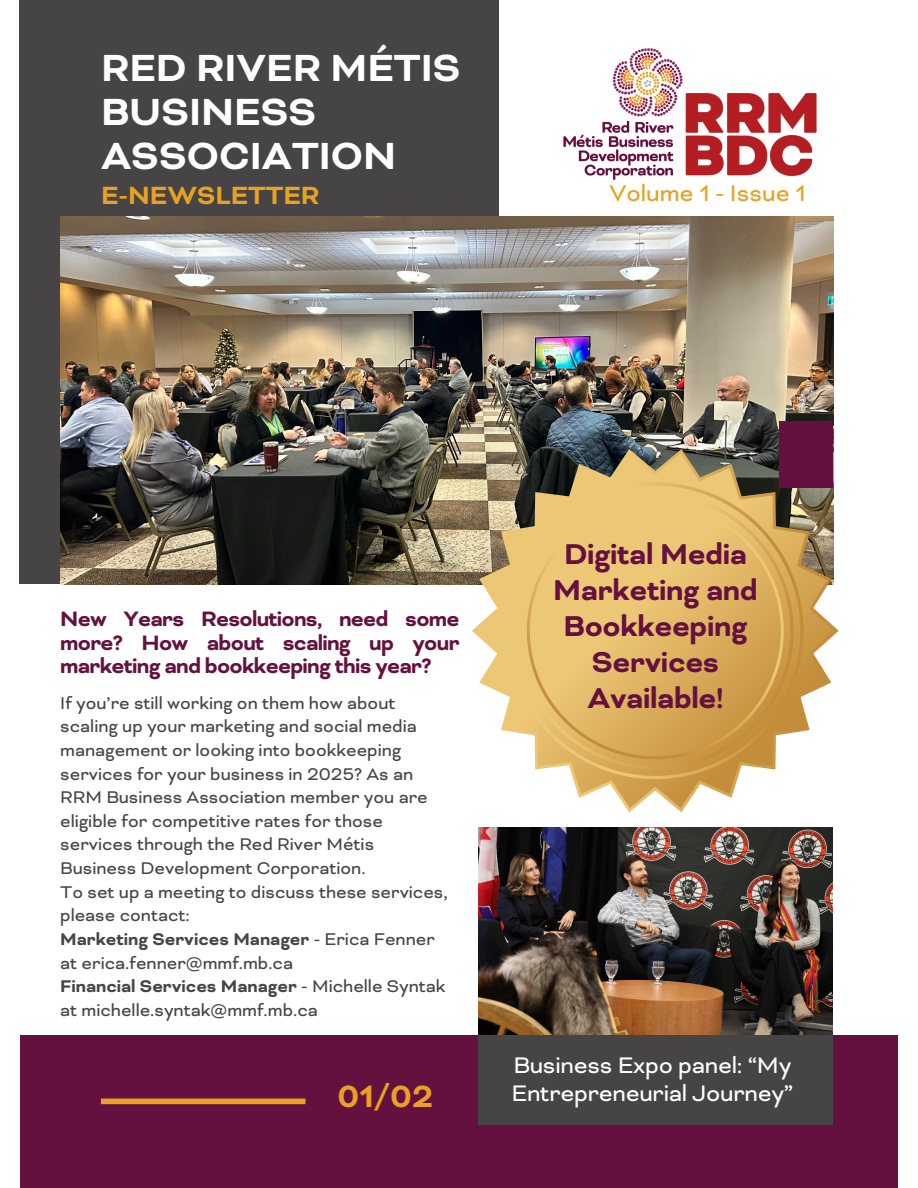
<style>
.page{position:relative;width:918px;height:1188px;background:#fff}
.page>*{position:absolute;margin:0;border:0;box-sizing:border-box;transform-origin:0 0}
.t1{font:700 43.5px/43.8px "Bicyclette";color:#fff}
.t2{font:700 35.25px "Bicyclette";color:#e8a122}
.t3{font:700 33px/36px "Bicyclette";letter-spacing:-.01em;color:#65113f;text-align:center}
.t4{font:700 28.65px "Bicyclette";color:#e8a122}
.t5{font:26.1px "Bicyclette";color:#e8a122}
.t6{font:25.95px/28.2px "Bicyclette";letter-spacing:-.01em;color:#fff}
.t7{font:700 24px/23.7px "Bicyclette";letter-spacing:-.03em;color:#65113f;text-align:justify}
.t8{font:19.5px/23.7px "Bicyclette";color:#464444}
.s1{font-weight:700}
</style>
<div class="page">
<div style="left:20px;top:0;width:479px;height:584px;background:#464444"></div>
<div style="left:20px;top:1035px;width:878px;height:153px;background:#65113f"></div>
<img style="left:60px;top:217px;width:773px;height:368px">
<img style="left:478px;top:827px;width:355px;height:208px">
<div style="left:779px;top:421px;width:54px;height:67px;background:#65113f"></div>
<div style="left:478px;top:1035px;width:355px;height:90px;background:#464444"></div>
<div style="left:101px;top:1099px;width:204px;height:5px;background:#e8a122"></div>
<img style="left:563px;top:48px;width:254px;height:132px">
<svg style="left:472px;top:449px;width:367px;height:363px"></svg>
<svg style="left:505px;top:481px;width:300px;height:300px"></svg>
<svg style="left:515px;top:491px;width:280px;height:280px;background:#cfad6d"></svg>
<svg style="left:525px;top:501px;width:260px;height:260px;background:#dfb666"></svg>
<h1 class="t1" style="left:101px;top:50px;width:361px">RED RIVER MÉTIS<br>BUSINESS<br>ASSOCIATION</h1>
<p class="t4" style="left:101px;top:185px;width:220px">E-NEWSLETTER</p>
<h5 class="t5" style="left:609px;top:183px;width:198px">Volume 1 - Issue 1</h5>
<p class="t7" style="left:60px;top:609px;width:401px">New Years Resolutions, need some more? How about scaling up your marketing and bookkeeping this year?</p>
<p class="t8" style="left:60px;top:693px;width:369px">If you’re still working on them how about scaling up your marketing and social media management or looking into bookkeeping services for your business in 2025? As an RRM Business Association member you are eligible for competitive rates for those services through the Red River Métis Business Development Corporation.</p>
<h3 class="t8" style="left:60px;top:882px;width:389px">To set up a meeting to discuss these services, please contact:</h3>
<h6 class="t8" style="left:60px;top:929px;width:376px"><span class="s1">Marketing Services Manager</span> - Erica Fenner at erica.fenner@mmf.mb.ca</h6>
<p class="t8" style="left:60px;top:976px;width:387px"><span class="s1">Financial Services Manager</span> - Michelle Syntak at michelle.syntak@mmf.mb.ca</p>
<h4 class="t2" style="left:338px;top:1083px;width:97px">01/02</h4>
<p class="t3" style="left:553px;top:539px;width:206px">Digital Media<br>Marketing and<br>Bookkeeping<br>Services<br>Available!</p>
<p class="t6" style="left:512px;top:1054px;width:283px">Business Expo panel: “My<br>Entrepreneurial Journey”</p>
</div>
